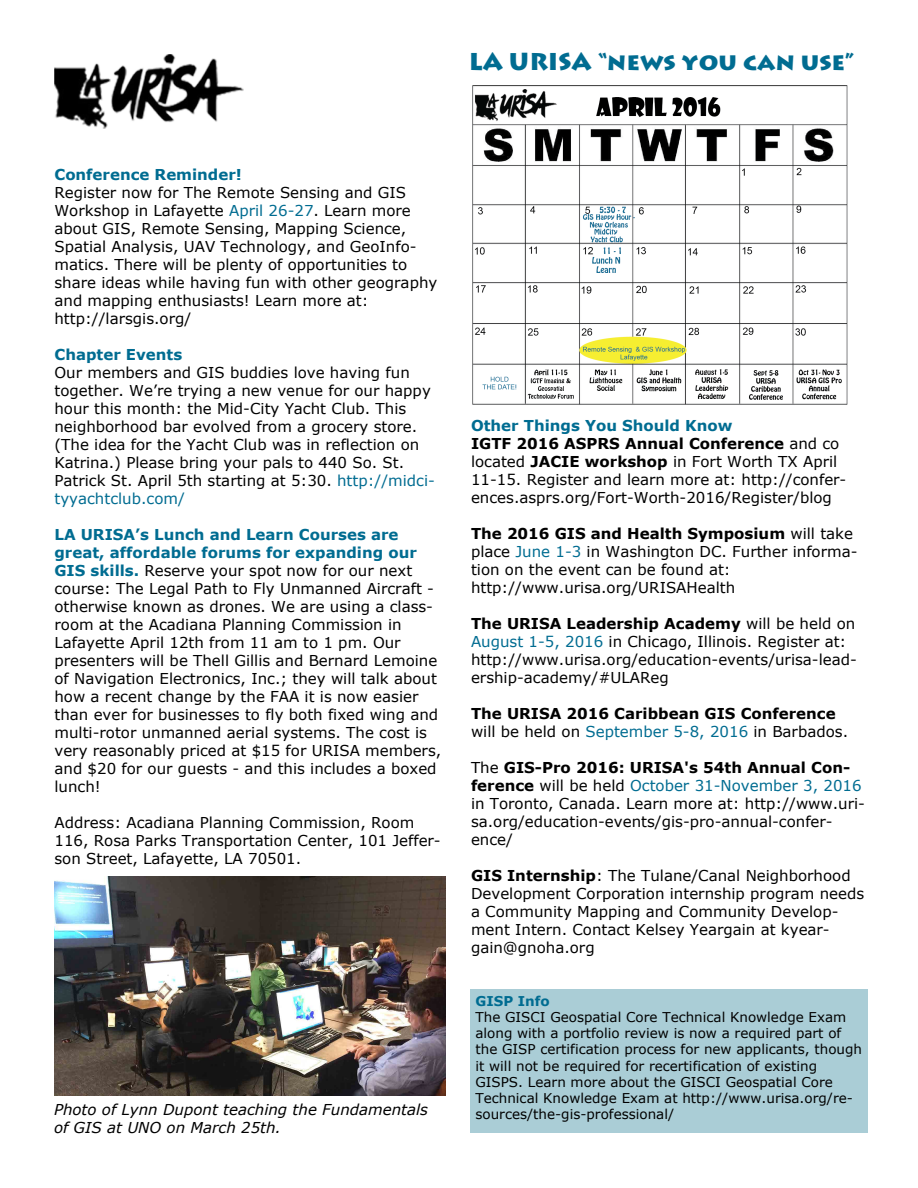
<style>
.page{position:relative;width:918px;height:1188px;background:#fff}
.page>*{position:absolute;margin:0;border:0;box-sizing:border-box;transform-origin:0 0}
.t1{font:900 24px "Lithos Pro";color:#006c91}
.t2{font:15px/18px "Verdana";color:#000}
.t3{font:700 15px/18px "Verdana";color:#000}
.t4{font:italic 15px/18px "Verdana";color:#000}
.t5{font:700 15px "Verdana";color:#006c91}
.t6{font:13.5px/16.2px "Verdana";color:#000}
.t7{font:700 13.5px "Verdana";color:#006c91}
.s1{color:#006c91}
.s2{font-weight:700;color:#006c91}
.s3{font-weight:700}
.s4{font-weight:400}
.s5{font-weight:400;color:#006c91}
</style>
<div class="page">
<img style="left:55px;top:55px;width:189px;height:73px">
<div style="left:470px;top:990px;width:398px;height:143px;background:#aacdd6"></div>
<img style="left:55px;top:876px;width:390px;height:219px">
<img style="left:472px;top:85px;width:376px;height:320px">
<h1 class="t1" style="left:469px;top:47px;width:387px">LA URISA “news you can use”</h1>
<p class="t5" style="left:54px;top:164px;width:189px">Conference Reminder!</p>
<p class="t2" style="left:54px;top:183px;width:384px">Register now for The Remote Sensing and GIS Workshop in Lafayette <span class="s1">April 26-27</span>. Learn more about GIS, Remote Sensing, Mapping Science, Spatial Analysis, UAV Technology, and GeoInfo&shy;matics. There will be plenty of opportunities to share ideas while having fun with other geography and mapping enthusiasts! Learn more at: http://larsgis.org/</p>
<p class="t5" style="left:54px;top:344px;width:129px">Chapter Events</p>
<p class="t2" style="left:54px;top:363px;width:382px">Our members and GIS buddies love having fun together. We’re trying a new venue for our happy hour this month: the Mid-City Yacht Club. This neighborhood bar evolved from a grocery store. (The idea for the Yacht Club was in reflection on Katrina.) Please bring your pals to 440 So. St.<br>Patrick St. April 5th starting at 5:30. <span class="s1">http://midci&shy;tyyachtclub.com/</span></p>
<p class="t2" style="left:54px;top:525px;width:388px"><span class="s2">LA URISA’s Lunch and Learn Courses are great, affordable forums for expanding our GIS skills.</span> Reserve your spot now for our next course: The Legal Path to Fly Unmanned Aircraft - otherwise known as drones. We are using a class&shy;room at the Acadiana Planning Commission in Lafayette April 12th from 11 am to 1 pm. Our presenters will be Thell Gillis and Bernard Lemoine of Navigation Electronics, Inc.; they will talk about how a recent change by the FAA it is now easier than ever for businesses to fly both fixed wing and multi-rotor unmanned aerial systems. The cost is very reasonably priced at $15 for URISA members, and $20 for our guests - and this includes a boxed lunch!</p>
<p class="t2" style="left:54px;top:813px;width:388px">Address: Acadiana Planning Commission, Room<br>116, Rosa Parks Transportation Center, 101 Jeffer&shy;son Street, Lafayette, LA 70501.</p>
<p class="t4" style="left:54px;top:1100px;width:376px">Photo of Lynn Dupont teaching the Fundamentals of GIS at UNO on March 25th.</p>
<p class="t2" style="left:471px;top:416px;width:377px"><span class="s2">Other Things You Should Know<br></span><span class="s3">IGTF 2016 ASPRS Annual Conference</span> and co located <span class="s3">JACIE workshop</span> in Fort Worth TX April 11-15. Register and learn more at: http://confer&shy;ences.asprs.org/Fort-Worth-2016/Register/blog</p>
<p class="t2" style="left:471px;top:524px;width:388px"><span class="s3">The 2016 GIS and Health Symposium</span> will take place <span class="s1">June 1-3</span> in Washington DC. Further informa&shy;tion on the event can be found at: http://www.urisa.org/URISAHealth</p>
<p class="t2" style="left:471px;top:614px;width:387px"><span class="s3">The URISA Leadership Academy</span> will be held on <span class="s1">August 1-5, 2016</span> in Chicago, Illinois. Register at: http://www.urisa.org/education-events/urisa-lead&shy;ership-academy/#ULAReg</p>
<p class="t3" style="left:471px;top:704px;width:379px">The URISA 2016 Caribbean GIS Conference <span class="s4">will be held on</span> <span class="s5">September 5-8, 2016</span> <span class="s4">in Barbados.</span></p>
<p class="t2" style="left:471px;top:758px;width:396px">The <span class="s3">GIS-Pro 2016: URISA's 54th Annual Con&shy;ference</span> will be held <span class="s1">October 31-November 3, 2016 </span>in Toronto, Canada. Learn more at: http://www.uri&shy;sa.org/education-events/gis-pro-annual-confer&shy;ence/</p>
<p class="t2" style="left:471px;top:866px;width:395px"><span class="s3">GIS Internship</span>: The Tulane/Canal Neighborhood Development Corporation internship program needs a Community Mapping and Community Develop&shy;ment Intern. Contact Kelsey Yeargain at kyear&shy;gain@gnoha.org</p>
<p class="t7" style="left:475px;top:991px;width:76px">GISP Info</p>
<p class="t6" style="left:475px;top:1009px;width:388px">The GISCI Geospatial Core Technical Knowledge Exam along with a portfolio review is now a required part of the GISP certification process for new applicants, though it will not be required for recertification of existing GISPS. Learn more about the GISCI Geospatial Core Technical Knowledge Exam at http://www.urisa.org/re&shy;sources/the-gis-professional/</p>
</div>
